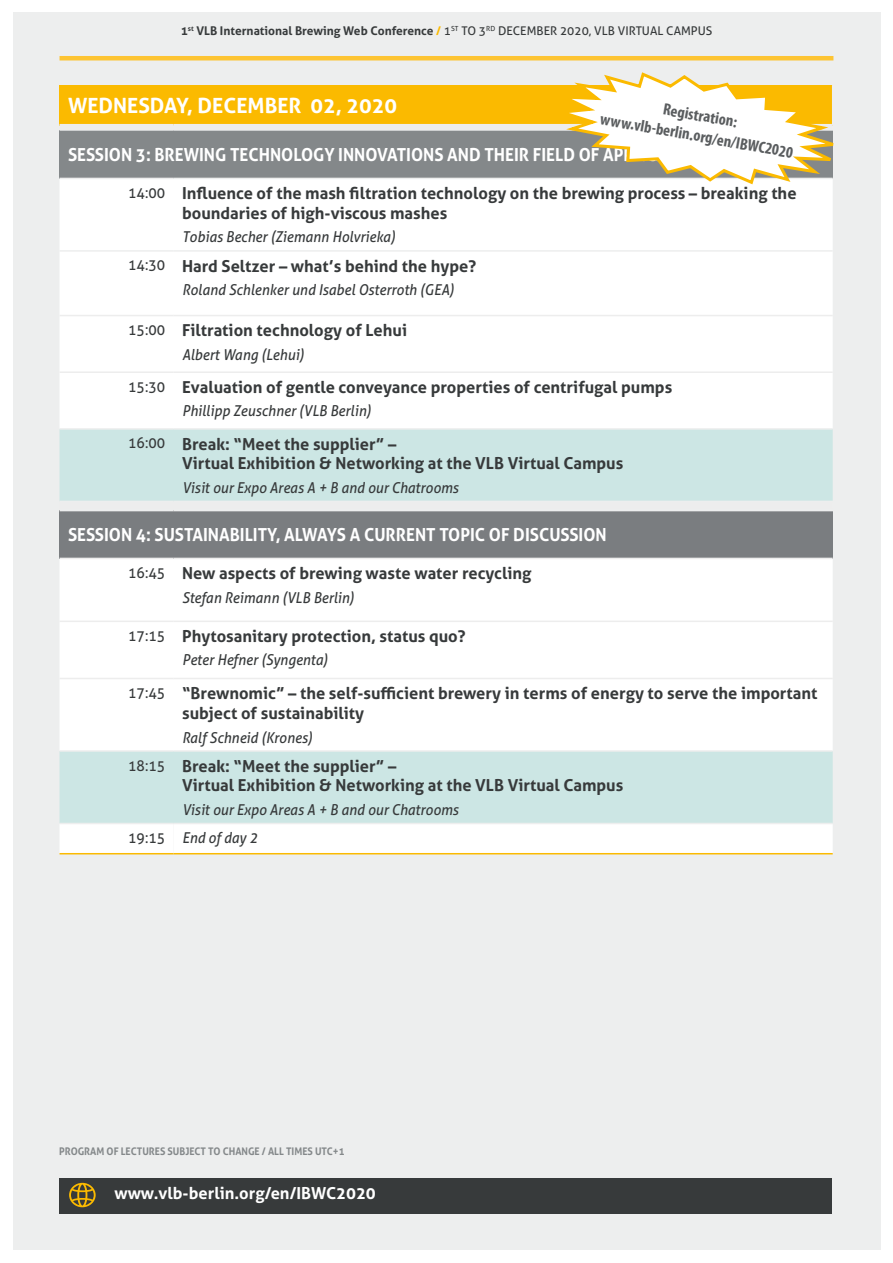
<style>
.page{position:relative;width:893px;height:1263px;background:#fff}
.page>*{position:absolute;margin:0;border:0;box-sizing:border-box;transform-origin:0 0}
.t1{font:700 21px "Aller";color:#fff}
.Themenschwerpunkt{font:700 18px "Aller";color:#fff;scale:.93 1}
.TABELLE_Vortragsthem{font:700 16.5px/19.8px "Aller";color:#373a3b}
.Info_Fliesstext{font:700 condensed 16.5px "Myriad Pro";color:#5a5d5f}
.t2{font:700 16.5px "Aller";color:#fff}
.TABELLE_Redner{font:italic 15px "Aller";color:#373a3b;scale:.93 1}
.TABELLE_Uhrzeit{font:15px "Aller";color:#373a3b;scale:.93 1}
.t3{font:700 12px "Aller";color:#373a3b}
.Themenschwerpunkt-2{font:700 10.5px "Aller";color:#84888a;scale:.93 1}
.s1{color:#fbba00}
.s2{font-weight:400}
</style>
<div class="page">
<div style="left:13px;top:13px;width:867px;height:1237px;background:#edeeee"></div>
<hr style="left:60px;top:56px;width:773px;height:4px;background:#fdc433">
<div style="left:59px;top:1178px;width:773px;height:36px;background:#373a3b"></div>
<svg style="left:69px;top:1183px;width:27px;height:24px"></svg>
<div style="left:60px;top:85px;width:773px;height:40px;background:#fbba00"></div>
<div style="left:60px;top:130px;width:773px;height:48px;background:#84888a"></div>
<div style="left:60px;top:179px;width:773px;height:71px;background:#fff"></div>
<div style="left:60px;top:252px;width:773px;height:601px;background:#fff"></div>
<svg style="left:60px;top:430px;width:773px;height:393px;background:#e9f4f3"></svg>
<div style="left:60px;top:510px;width:773px;height:48px;background:#7a7d80"></div>
<hr style="left:60px;top:678px;width:114px;height:1px;background:#ededed">
<hr style="left:60px;top:750px;width:114px;height:2px;background:#ededed">
<hr style="left:174px;top:678px;width:659px;height:1px;background:#ededed">
<hr style="left:174px;top:750px;width:659px;height:2px;background:#ededed">
<hr style="left:60px;top:129px;width:114px;height:2px;background:#edeeee">
<hr style="left:174px;top:129px;width:659px;height:2px;background:#edeeee">
<hr style="left:60px;top:508px;width:114px;height:3px;background:#edeeee">
<hr style="left:174px;top:508px;width:659px;height:3px;background:#edeeee">
<hr style="left:60px;top:558px;width:114px;height:1px;background:#ededed">
<hr style="left:174px;top:558px;width:659px;height:1px;background:#ededed">
<hr style="left:60px;top:620px;width:114px;height:2px;background:#ededed">
<hr style="left:174px;top:620px;width:659px;height:2px;background:#ededed">
<hr style="left:60px;top:124px;width:114px;height:3px;background:#ededed">
<hr style="left:174px;top:124px;width:658px;height:3px;background:#ededed">
<hr style="left:60px;top:315px;width:114px;height:1px;background:#ededed">
<hr style="left:174px;top:315px;width:659px;height:1px;background:#ededed">
<hr style="left:60px;top:371px;width:114px;height:2px;background:#ededed">
<hr style="left:174px;top:371px;width:659px;height:2px;background:#ededed">
<hr style="left:60px;top:428px;width:114px;height:2px;background:#edeeee">
<hr style="left:174px;top:428px;width:659px;height:2px;background:#edeeee">
<hr style="left:60px;top:501px;width:114px;height:1px;background:#edeeee">
<hr style="left:174px;top:501px;width:659px;height:1px;background:#edeeee">
<hr style="left:60px;top:823px;width:114px;height:1px;background:#edeeee">
<hr style="left:174px;top:823px;width:659px;height:1px;background:#edeeee">
<hr style="left:60px;top:853px;width:114px;height:1px;background:#fbba00">
<hr style="left:174px;top:853px;width:659px;height:1px;background:#fbba00">
<svg style="left:547px;top:72px;width:287px;height:114px"></svg>
<p class="t3" style="left:181px;top:24px;width:533px">1<sup>st</sup> VLB International Brewing Web Conference <span class="s1">/</span> <span class="s2">1</span><sup>ST</sup> <span class="s2">TO 3</span><sup>RD</sup> <span class="s2">DECEMBER 2020, VLB VIRTUAL CAMPUS</span></p>
<p class="t1" style="left:68px;top:93px;width:330px">WEDNESDAY, DECEMBER 02, 2020</p>
<p class="Themenschwerpunkt" style="left:68px;top:143px;width:695px">SESSION 3: BREWING TECHNOLOGY INNOVATIONS AND THEIR FIELD OF APPLICATIONS</p>
<p class="TABELLE_Uhrzeit" style="left:128px;top:184px;width:41px">14:00</p>
<p class="TABELLE_Vortragsthem" style="left:182px;top:183px;width:616px">Influence of the mash filtration technology on the brewing process – breaking the boundaries of high-viscous mashes</p>
<p class="TABELLE_Redner" style="left:182px;top:228px;width:231px">Tobias Becher (Ziemann Holvrieka)</p>
<p class="TABELLE_Uhrzeit" style="left:128px;top:256px;width:41px">14:30</p>
<p class="TABELLE_Vortragsthem" style="left:182px;top:256px;width:296px">Hard Seltzer – what’s behind the hype?</p>
<p class="TABELLE_Redner" style="left:182px;top:281px;width:294px">Roland Schlenker und Isabel Osterroth (GEA)</p>
<p class="TABELLE_Uhrzeit" style="left:128px;top:321px;width:41px">15:00</p>
<p class="TABELLE_Vortragsthem" style="left:182px;top:320px;width:226px">Filtration technology of Lehui</p>
<p class="TABELLE_Redner" style="left:182px;top:345px;width:133px">Albert Wang (Lehui)</p>
<p class="TABELLE_Uhrzeit" style="left:128px;top:377px;width:41px">15:30</p>
<p class="TABELLE_Vortragsthem" style="left:182px;top:377px;width:492px">Evaluation of gentle conveyance properties of centrifugal pumps</p>
<p class="TABELLE_Redner" style="left:182px;top:402px;width:205px">Phillipp Zeuschner (VLB Berlin)</p>
<p class="TABELLE_Uhrzeit" style="left:128px;top:434px;width:41px">16:00</p>
<p class="TABELLE_Vortragsthem" style="left:182px;top:434px;width:443px">Break: “Meet the supplier” –<br>Virtual Exhibition &amp; Networking at the VLB Virtual Campus</p>
<p class="TABELLE_Redner" style="left:182px;top:478px;width:299px">Visit our Expo Areas A + B and our Chatrooms</p>
<p class="Themenschwerpunkt" style="left:68px;top:523px;width:581px">SESSION 4: SUSTAINABILITY, ALWAYS A CURRENT TOPIC OF DISCUSSION</p>
<p class="TABELLE_Uhrzeit" style="left:128px;top:563px;width:41px">16:45</p>
<p class="TABELLE_Vortragsthem" style="left:182px;top:563px;width:351px">New aspects of brewing waste water recycling</p>
<p class="TABELLE_Redner" style="left:182px;top:588px;width:187px">Stefan Reimann (VLB Berlin)</p>
<p class="TABELLE_Uhrzeit" style="left:128px;top:626px;width:41px">17:15</p>
<p class="TABELLE_Vortragsthem" style="left:182px;top:626px;width:285px">Phytosanitary protection, status quo?</p>
<p class="TABELLE_Redner" style="left:182px;top:651px;width:158px">Peter Hefner (Syngenta)</p>
<p class="TABELLE_Uhrzeit" style="left:128px;top:684px;width:41px">17:45</p>
<p class="TABELLE_Vortragsthem" style="left:182px;top:683px;width:637px">“Brewnomic” – the self-sufficient brewery in terms of energy to serve the important subject of sustainability</p>
<p class="TABELLE_Redner" style="left:182px;top:728px;width:142px">Ralf Schneid (Krones)</p>
<p class="TABELLE_Uhrzeit" style="left:128px;top:756px;width:41px">18:15</p>
<p class="TABELLE_Vortragsthem" style="left:182px;top:756px;width:443px">Break: “Meet the supplier” –<br>Virtual Exhibition &amp; Networking at the VLB Virtual Campus</p>
<p class="TABELLE_Redner" style="left:182px;top:800px;width:299px">Visit our Expo Areas A + B and our Chatrooms</p>
<p class="TABELLE_Uhrzeit" style="left:128px;top:828px;width:41px">19:15</p>
<p class="TABELLE_Redner" style="left:182px;top:828px;width:83px">End of day 2</p>
<p class="Info_Fliesstext" style="left:665px;top:99px;width:77px;rotate:10deg">Registration:</p>
<p class="Info_Fliesstext" style="left:602px;top:108px;width:197px;rotate:10deg">www.vlb-berlin.org/en/IBWC2020</p>
<p class="Themenschwerpunkt-2" style="left:59px;top:1144px;width:308px">PROGRAM OF LECTURES SUBJECT TO CHANGE / ALL TIMES UTC+1</p>
<p class="t2" style="left:114px;top:1183px;width:263px">www.vlb-berlin.org/en/IBWC2020</p>
</div>
